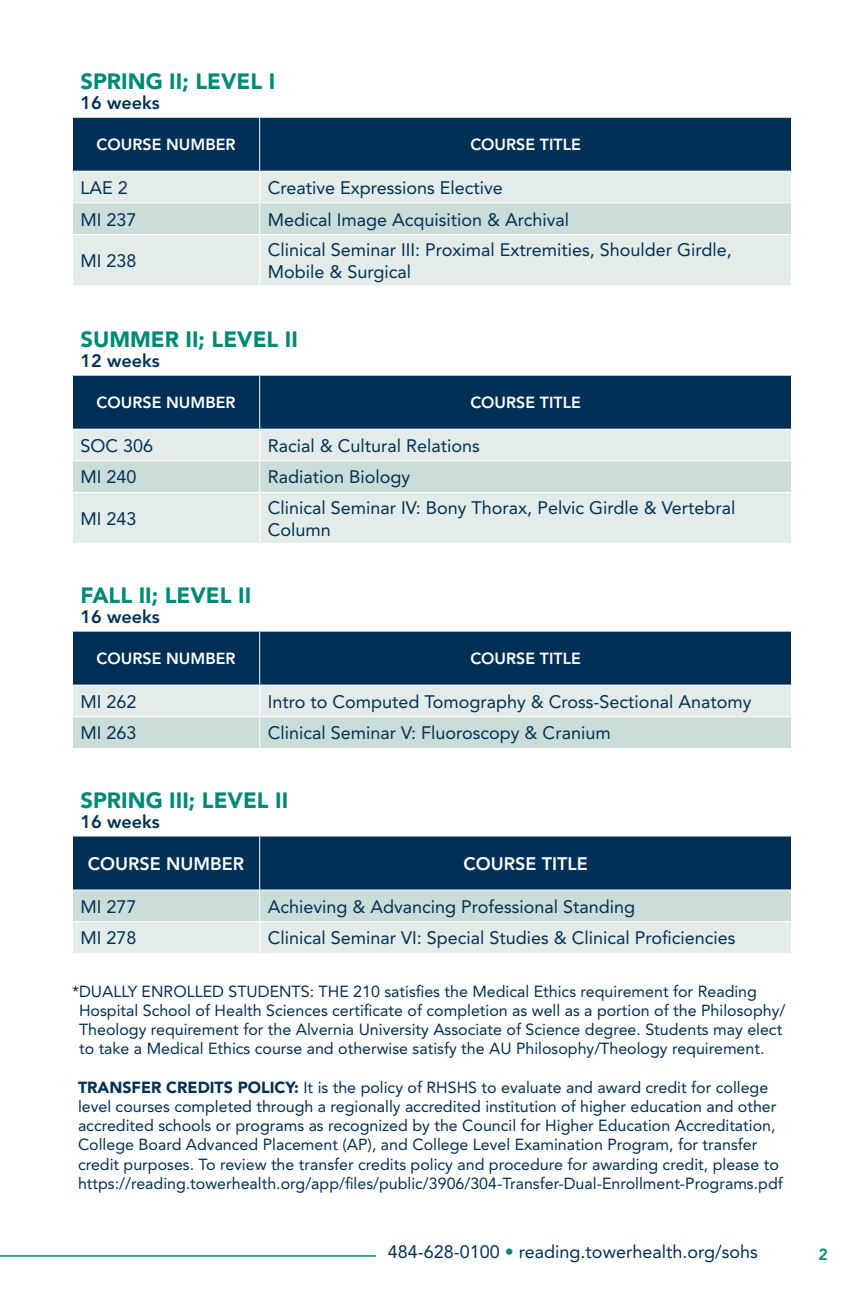
<style>
.page{position:relative;width:864px;height:1296px;background:#fff}
.page>*{position:absolute;margin:0;border:0;box-sizing:border-box;transform-origin:0 0}
.t1{font:900 22px "Avenir LT Std";color:#008a78}
.t2{font:18px/21.6px "Avenir LT Std";color:#003055}
.t3{font:800 18px "Avenir LT Std";color:#003055}
.t4{font:800 18px "Avenir LT Std";color:#fff}
.t5{font:16px/19.2px "Avenir LT Std";color:#003055}
.t6{font:800 16px "Avenir LT Std";color:#fff}
.t7{font:800 16px "Avenir LT Std";color:#008a78}
.s1{font-weight:900}
.s2{color:#008a78}
</style>
<div class="page">
<hr style="left:0;top:1255px;width:376px;height:2px;background:#008a78">
<svg style="left:73px;top:632px;width:718px;height:116px;background:#7391a0"></svg>
<hr style="left:259px;top:632px;width:1px;height:53px;background:#fff">
<hr style="left:72px;top:685px;width:188px;height:1px;background:#fff">
<hr style="left:260px;top:685px;width:532px;height:1px;background:#fff">
<hr style="left:259px;top:686px;width:1px;height:30px;background:#fff">
<hr style="left:72px;top:716px;width:188px;height:1px;background:#fff">
<hr style="left:260px;top:716px;width:532px;height:1px;background:#fff">
<hr style="left:259px;top:717px;width:1px;height:31px;background:#fff">
<div style="left:73px;top:118px;width:718px;height:53px;background:#003055"></div>
<div style="left:73px;top:172px;width:718px;height:113px;background:#e3ece9"></div>
<div style="left:73px;top:203px;width:718px;height:31px;background:#cbddd9"></div>
<hr style="left:259px;top:118px;width:1px;height:53px;background:#fff">
<hr style="left:259px;top:172px;width:1px;height:30px;background:#fff">
<hr style="left:72px;top:202px;width:188px;height:1px;background:#fff">
<hr style="left:260px;top:202px;width:532px;height:1px;background:#fff">
<hr style="left:259px;top:203px;width:1px;height:31px;background:#fff">
<hr style="left:72px;top:234px;width:188px;height:1px;background:#fff">
<hr style="left:260px;top:234px;width:532px;height:1px;background:#fff">
<hr style="left:259px;top:235px;width:1px;height:50px;background:#fff">
<svg style="left:73px;top:837px;width:718px;height:116px;background:#7491a0"></svg>
<hr style="left:259px;top:837px;width:1px;height:53px;background:#fff">
<hr style="left:72px;top:890px;width:188px;height:1px;background:#fff">
<hr style="left:260px;top:890px;width:532px;height:1px;background:#fff">
<hr style="left:259px;top:891px;width:1px;height:30px;background:#fff">
<hr style="left:72px;top:921px;width:188px;height:1px;background:#fff">
<hr style="left:260px;top:921px;width:532px;height:1px;background:#fff">
<hr style="left:259px;top:922px;width:1px;height:31px;background:#fff">
<div style="left:73px;top:376px;width:718px;height:53px;background:#003055"></div>
<div style="left:73px;top:430px;width:718px;height:113px;background:#e3ece9"></div>
<div style="left:73px;top:461px;width:718px;height:31px;background:#cbddd9"></div>
<hr style="left:259px;top:376px;width:1px;height:53px;background:#fff">
<hr style="left:259px;top:430px;width:1px;height:30px;background:#fff">
<hr style="left:72px;top:460px;width:188px;height:1px;background:#fff">
<hr style="left:260px;top:460px;width:532px;height:1px;background:#fff">
<hr style="left:259px;top:461px;width:1px;height:31px;background:#fff">
<hr style="left:72px;top:492px;width:188px;height:1px;background:#fff">
<hr style="left:260px;top:492px;width:532px;height:1px;background:#fff">
<hr style="left:259px;top:493px;width:1px;height:50px;background:#fff">
<h1 class="t1" style="left:80px;top:68px;width:196px">SPRING II; LEVEL I</h1>
<p class="t3" style="left:80px;top:92px;width:81px">16 weeks</p>
<p class="t6" style="left:97px;top:135px;width:140px">COURSE NUMBER</p>
<p class="t6" style="left:470px;top:135px;width:112px">COURSE TITLE</p>
<p class="t2" style="left:80px;top:177px;width:49px">LAE 2</p>
<p class="t2" style="left:268px;top:177px;width:237px">Creative Expressions Elective</p>
<p class="t2" style="left:80px;top:209px;width:58px">MI 237</p>
<p class="t2" style="left:268px;top:209px;width:303px">Medical Image Acquisition &amp; Archival</p>
<p class="t2" style="left:80px;top:250px;width:58px">MI 238</p>
<p class="t2" style="left:268px;top:239px;width:466px">Clinical Seminar III: Proximal Extremities, Shoulder Girdle,<br>Mobile &amp; Surgical</p>
<h1 class="t1" style="left:80px;top:326px;width:219px">SUMMER II; LEVEL II</h1>
<p class="t3" style="left:80px;top:350px;width:81px">12 weeks</p>
<p class="t6" style="left:97px;top:393px;width:140px">COURSE NUMBER</p>
<p class="t6" style="left:470px;top:393px;width:112px">COURSE TITLE</p>
<p class="t2" style="left:80px;top:435px;width:74px">SOC 306</p>
<p class="t2" style="left:268px;top:435px;width:214px">Racial &amp; Cultural Relations</p>
<p class="t2" style="left:80px;top:467px;width:58px">MI 240</p>
<p class="t2" style="left:268px;top:467px;width:144px">Radiation Biology</p>
<p class="t2" style="left:80px;top:508px;width:58px">MI 243</p>
<p class="t2" style="left:268px;top:497px;width:469px">Clinical Seminar IV: Bony Thorax, Pelvic Girdle &amp; Vertebral<br>Column</p>
<h1 class="t1" style="left:80px;top:582px;width:172px">FALL II; LEVEL II</h1>
<p class="t3" style="left:80px;top:606px;width:81px">16 weeks</p>
<p class="t6" style="left:97px;top:649px;width:140px">COURSE NUMBER</p>
<p class="t6" style="left:470px;top:649px;width:112px">COURSE TITLE</p>
<p class="t2" style="left:80px;top:691px;width:58px">MI 262</p>
<p class="t2" style="left:268px;top:691px;width:485px">Intro to Computed Tomography &amp; Cross-Sectional Anatomy</p>
<p class="t2" style="left:80px;top:723px;width:58px">MI 263</p>
<p class="t2" style="left:268px;top:723px;width:344px">Clinical Seminar V: Fluoroscopy &amp; Cranium</p>
<h1 class="t1" style="left:80px;top:787px;width:209px">SPRING III; LEVEL II</h1>
<p class="t3" style="left:80px;top:811px;width:81px">16 weeks</p>
<p class="t4" style="left:88px;top:853px;width:158px">COURSE NUMBER</p>
<p class="t4" style="left:463px;top:853px;width:126px">COURSE TITLE</p>
<p class="t2" style="left:81px;top:896px;width:58px">MI 277</p>
<p class="t2" style="left:268px;top:896px;width:369px">Achieving &amp; Advancing Professional Standing</p>
<p class="t2" style="left:81px;top:927px;width:58px">MI 278</p>
<p class="t2" style="left:268px;top:927px;width:469px">Clinical Seminar VI: Special Studies &amp; Clinical Proficiencies</p>
<p class="t5" style="left:79px;top:982px;width:708px;text-indent:-7px">*DUALLY ENROLLED STUDENTS: THE 210 satisfies the Medical Ethics requirement for Reading Hospital School of Health Sciences certificate of completion as well as a portion of the Philosophy/ Theology requirement for the Alvernia University Associate of Science degree. Students may elect to take a Medical Ethics course and otherwise satisfy the AU Philosophy/Theology requirement.</p>
<p class="t5" style="left:78px;top:1078px;width:706px"><span class="s1">TRANSFER CREDITS POLICY:</span> It is the policy of RHSHS to evaluate and award credit for college level courses completed through a regionally accredited institution of higher education and other accredited schools or programs as recognized by the Council for Higher Education Accreditation, College Board Advanced Placement (AP), and College Level Examination Program, for transfer credit purposes. To review the transfer credits policy and procedure for awarding credit, please to https://reading.towerhealth.org/app/files/public/3906/304-Transfer-Dual-Enrollment-Programs.pdf</p>
<p class="t2" style="left:388px;top:1241px;width:371px">484-628-0100 <span class="s2">•</span> reading.towerhealth.org/sohs</p>
<p class="t7" style="left:819px;top:1245px;width:11px">2</p>
</div>
